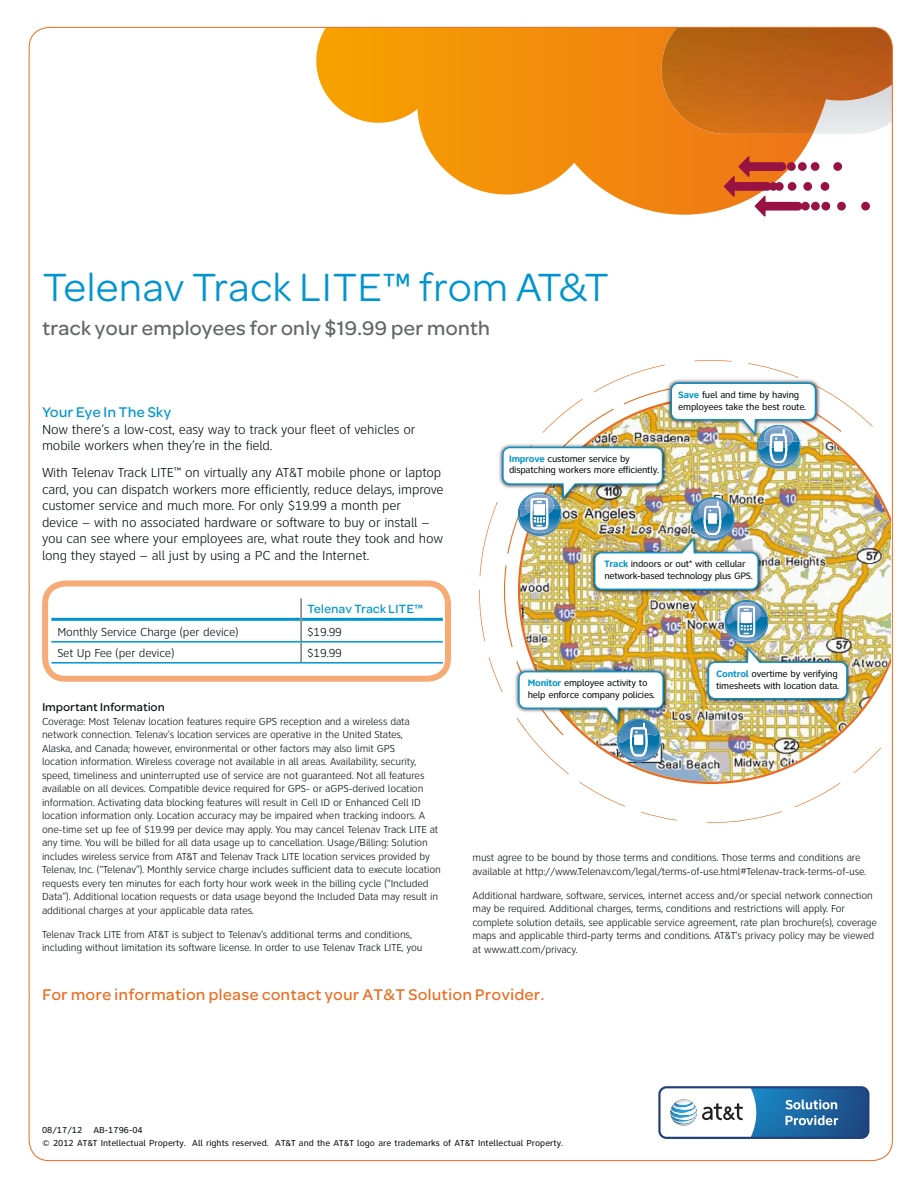
<style>
.page{position:relative;width:918px;height:1188px;background:#fff}
.page>*{position:absolute;margin:0;border:0;box-sizing:border-box;transform-origin:0 0}
.t1{font:42px "Omnes ATT";letter-spacing:-.015em;color:#0095cf}
.t2{font:500 21px "Omnes ATT";letter-spacing:-.015em;color:#61686a}
.t3{font:500 16.5px "Omnes ATT";color:#eb6b1d}
.t4{font:500 15px "Omnes ATT";letter-spacing:-.01em;color:#0095cf}
.t5{font:300 13.5px/16.5px "Clearview ATT";letter-spacing:-.01em;color:#000a0e}
.t6{font:500 12.75px "Omnes ATT";letter-spacing:-.01em;color:#0095cf}
.t7{font:300 12px "Clearview ATT";letter-spacing:-.01em;color:#000a0e}
.t8{font:500 12px "Omnes ATT";letter-spacing:-.01em;color:#000a0e}
.t9{font:300 10.5px/13.5px "Clearview ATT";letter-spacing:-.01em;color:#000a0e}
.t10{font:9.6px/11.6px "Clearview ATT";letter-spacing:-.025em;color:#020709}
.t11{font:9px/13.2px "Clearview ATT";color:#000a0e}
.s1{font-weight:700;color:#0093cc}
</style>
<div class="page">
<svg style="left:316px;top:29px;width:497px;height:186px"></svg>
<svg style="left:803px;top:182px;width:9px;height:9px"></svg>
<div style="left:821px;top:182px;width:8px;height:9px;background:#981244;border-radius:50%"></div>
<div style="left:811px;top:162px;width:8px;height:9px;background:#981244;border-radius:50%"></div>
<div style="left:833px;top:162px;width:9px;height:9px;background:#981244;border-radius:50%"></div>
<div style="left:811px;top:202px;width:9px;height:9px;background:#981244;border-radius:50%"></div>
<div style="left:821px;top:202px;width:9px;height:9px;background:#981244;border-radius:50%"></div>
<div style="left:837px;top:202px;width:9px;height:9px;background:#981244;border-radius:50%"></div>
<div style="left:861px;top:202px;width:9px;height:9px;background:#981244;border-radius:50%"></div>
<svg style="left:724px;top:156px;width:86px;height:60px"></svg>
<img style="left:661px;top:27px;width:231px;height:107px">
<img style="left:479px;top:360px;width:412px;height:463px">
<img style="left:588px;top:590px;width:177px;height:6px">
<img style="left:702px;top:640px;width:151px;height:65px">
<img style="left:708px;top:600px;width:140px;height:99px">
<img style="left:496px;top:445px;width:6px;height:60px">
<img style="left:665px;top:377px;width:130px;height:6px">
<img style="left:816px;top:397px;width:6px;height:37px">
<img style="left:795px;top:377px;width:27px;height:12px">
<img style="left:502px;top:383px;width:314px;height:207px">
<img style="left:512px;top:665px;width:6px;height:65px">
<img style="left:581px;top:665px;width:89px;height:65px">
<img style="left:518px;top:665px;width:15px;height:6px">
<img style="left:533px;top:665px;width:48px;height:6px">
<img style="left:589px;top:667px;width:29px;height:4px">
<img style="left:517px;top:671px;width:147px;height:90px">
<div style="left:42px;top:580px;width:409px;height:102px;border:6px solid #f6aa76;border-radius:20px"></div>
<hr style="left:51px;top:618px;width:249px;height:3px;background:#0095cf">
<hr style="left:302px;top:618px;width:141px;height:3px;background:#0095cf">
<hr style="left:300px;top:619px;width:2px;height:22px;background:#787e81">
<svg style="left:300px;top:643px;width:2px;height:19px"></svg>
<hr style="left:300px;top:598px;width:2px;height:21px;background:#787e81">
<hr style="left:51px;top:662px;width:250px;height:2px;background:#0095cf">
<hr style="left:301px;top:662px;width:142px;height:2px;background:#0095cf">
<hr style="left:51px;top:641px;width:250px;height:2px;background:#0095cf">
<hr style="left:301px;top:641px;width:142px;height:2px;background:#0095cf">
<div style="left:658px;top:1086px;width:211px;height:53px;background:#1f4079;border-radius:8px"></div>
<svg style="left:661px;top:1088px;width:206px;height:49px;background:#7ea5c4"></svg>
<svg style="left:674px;top:1101px;width:22px;height:22px"></svg>
<svg style="left:675px;top:1101px;width:21px;height:22px"></svg>
<svg style="left:675px;top:1101px;width:21px;height:21px"></svg>
<svg style="left:675px;top:1102px;width:21px;height:20px"></svg>
<svg style="left:676px;top:1102px;width:20px;height:20px"></svg>
<svg style="left:676px;top:1102px;width:19px;height:19px"></svg>
<svg style="left:677px;top:1102px;width:18px;height:19px"></svg>
<svg style="left:677px;top:1103px;width:18px;height:18px"></svg>
<svg style="left:677px;top:1103px;width:18px;height:17px"></svg>
<svg style="left:678px;top:1103px;width:17px;height:17px"></svg>
<svg style="left:679px;top:1103px;width:16px;height:16px"></svg>
<svg style="left:679px;top:1104px;width:15px;height:15px"></svg>
<h1 class="t1" style="left:42px;top:259px;width:569px">Telenav Track LITE™ from AT&amp;T</h1>
<h2 class="t2" style="left:42px;top:313px;width:450px">track your employees for only $19.99 per month</h2>
<h3 class="t4" style="left:42px;top:402px;width:131px">Your Eye In The Sky</h3>
<p class="t5" style="left:42px;top:421px;width:375px">Now there’s a low-cost, easy way to track your fleet of vehicles or mobile workers when they’re in the field.</p>
<p class="t5" style="left:42px;top:465px;width:403px">With Telenav Track LITE™ on virtually any AT&amp;T mobile phone or laptop card, you can dispatch workers more efficiently, reduce delays, improve customer service and much more. For only $19.99 a month per<br>device – with no associated hardware or software to buy or install – you can see where your employees are, what route they took and how long they stayed – all just by using a PC and the Internet.</p>
<p class="t6" style="left:307px;top:600px;width:118px">Telenav Track LITE™</p>
<p class="t7" style="left:57px;top:625px;width:183px">Monthly Service Charge (per device)</p>
<p class="t7" style="left:307px;top:625px;width:36px">$19.99</p>
<p class="t7" style="left:57px;top:646px;width:118px">Set Up Fee (per device)</p>
<p class="t7" style="left:307px;top:646px;width:36px">$19.99</p>
<p class="t8" style="left:42px;top:699px;width:124px">Important Information</p>
<p class="t9" style="left:42px;top:714px;width:400px">Coverage: Most Telenav location features require GPS reception and a wireless data network connection. Telenav’s location services are operative in the United States,<br>Alaska, and Canada; however, environmental or other factors may also limit GPS<br>location information. Wireless coverage not available in all areas. Availability, security, speed, timeliness and uninterrupted use of service are not guaranteed. Not all features available on all devices. Compatible device required for GPS- or aGPS-derived location information. Activating data blocking features will result in Cell ID or Enhanced Cell ID location information only. Location accuracy may be impaired when tracking indoors. A one-time set up fee of $19.99 per device may apply. You may cancel Telenav Track LITE at any time. You will be billed for all data usage up to cancellation. Usage/Billing: Solution includes wireless service from AT&amp;T and Telenav Track LITE location services provided by Telenav, Inc. (“Telenav”). Monthly service charge includes sufficient data to execute location requests every ten minutes for each forty hour work week in the billing cycle (“Included Data”). Additional location requests or data usage beyond the Included Data may result in additional charges at your applicable data rates.</p>
<p class="t9" style="left:42px;top:928px;width:382px">Telenav Track LITE from AT&amp;T is subject to Telenav’s additional terms and conditions, including without limitation its software license. In order to use Telenav Track LITE, you</p>
<p class="t10" style="left:509px;top:453px;width:152px"><span class="s1">Improve</span> customer service by dispatching workers more efficiently.</p>
<p class="t10" style="left:678px;top:389px;width:129px"><span class="s1">Save</span> fuel and time by having employees take the best route.</p>
<p class="t10" style="left:605px;top:559px;width:150px"><span class="s1">Track</span> indoors or out* with cellular network-based technology plus GPS.</p>
<p class="t10" style="left:528px;top:677px;width:129px"><span class="s1">Monitor</span> employee activity to help enforce company policies.</p>
<p class="t10" style="left:716px;top:668px;width:125px"><span class="s1">Control</span> overtime by verifying timesheets with location data.</p>
<p class="t9" style="left:473px;top:851px;width:395px">must agree to be bound by those terms and conditions. Those terms and conditions are available at http://www.Telenav.com/legal/terms-of-use.html#Telenav-track-terms-of-use.</p>
<p class="t9" style="left:473px;top:889px;width:406px">Additional hardware, software, services, internet access and/or special network connection may be required. Additional charges, terms, conditions and restrictions will apply. For complete solution details, see applicable service agreement, rate plan brochure(s), coverage maps and applicable third-party terms and conditions. AT&amp;T’s privacy policy may be viewed at www.att.com/privacy.</p>
<h3 class="t3" style="left:42px;top:983px;width:504px">For more information please contact your AT&amp;T Solution Provider.</h3>
<p class="t11" style="left:42px;top:1123px;width:523px">08/17/12 AB-1796-04<br>© 2012 AT&amp;T Intellectual Property. All rights reserved. AT&amp;T and the AT&amp;T logo are trademarks of AT&amp;T Intellectual Property.</p>
</div>
